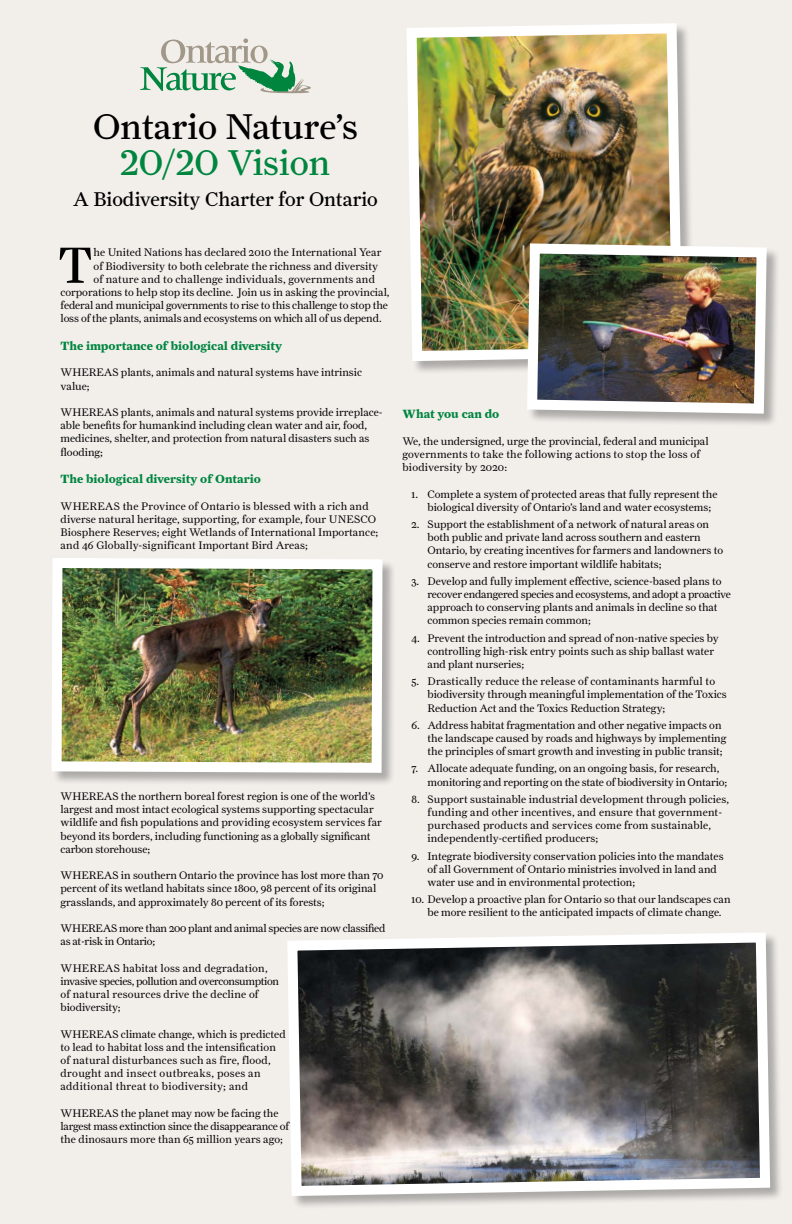
<style>
.page{position:relative;width:792px;height:1224px;background:#f2efeb}
.page>*{position:absolute;margin:0;border:0;box-sizing:border-box;transform-origin:0 0}
.t1{font:51px "Farnham Display TL";color:#000}
.t2{font:36px "Farnham Display TL";color:#000}
.t3{font:36px "Farnham Display TL";color:#00853f}
.t4{font:20px "Farnham Display TL";color:#000}
.t5{font:700 12px "Farnham Text";color:#00853f}
.t6{font:11px/13.2px "Farnham Text TL";color:#000}
.t7{font:11px/13.2px "Farnham Text TL";letter-spacing:-.02em;color:#000}
.t8{font:11px "Farnham Text TL";letter-spacing:.02em;color:#000}
</style>
<div class="page">
<div style="left:406px;top:23px;width:289px;height:351px;background:#000;opacity:.29"></div>
<img style="left:406px;top:23px;width:281px;height:343px">
<svg style="left:140px;top:38px;width:171px;height:55px"></svg>
<div style="left:51px;top:558px;width:345px;height:228px;background:#000;opacity:.29"></div>
<img style="left:51px;top:558px;width:337px;height:220px">
<div style="left:287px;top:932px;width:496px;height:277px;background:#000;opacity:.29"></div>
<svg style="left:287px;top:932px;width:488px;height:269px;background:#82807f"></svg>
<div style="left:527px;top:243px;width:253px;height:184px;background:#000;opacity:.29"></div>
<img style="left:522px;top:238px;width:250px;height:181px">
<h2 class="t2" style="left:93px;top:105px;width:266px">Ontario Nature’s</h2>
<h2 class="t3" style="left:121px;top:141px;width:211px">20/20 Vision</h2>
<h3 class="t4" style="left:73px;top:187px;width:306px">A Biodiversity Charter for Ontario</h3>
<h1 class="t1" style="left:59px;top:235px;width:35px">T</h1>
<p class="t6" style="left:94px;top:246px;width:289px">he United Nations has declared 2010 the International Year</p>
<p class="t6" style="left:94px;top:259px;width:286px">of Biodiversity to both celebrate the richness and diversity</p>
<p class="t8" style="left:94px;top:273px;width:283px">of nature and to challenge individuals, governments and</p>
<p class="t6" style="left:61px;top:285px;width:331px">corporations to help stop its decline. Join us in asking the provincial,</p>
<p class="t6" style="left:61px;top:299px;width:329px">federal and municipal governments to rise to this challenge to stop the</p>
<p class="t6" style="left:61px;top:312px;width:323px">loss of the plants, animals and ecosystems on which all of us depend.</p>
<p class="t5" style="left:61px;top:338px;width:223px">The importance of biological diversity</p>
<p class="t6" style="left:61px;top:366px;width:303px">WHEREAS plants, animals and natural systems have intrinsic value;</p>
<p class="t6" style="left:61px;top:405px;width:324px">WHEREAS plants, animals and natural systems provide irreplace&shy;able benefits for humankind including clean water and air, food, medicines, shelter, and protection from natural disasters such as flooding;</p>
<p class="t5" style="left:61px;top:472px;width:202px">The biological diversity of Ontario</p>
<p class="t6" style="left:61px;top:499px;width:319px">WHEREAS the Province of Ontario is blessed with a rich and diverse natural heritage, supporting, for example, four UNESCO Biosphere Reserves; eight Wetlands of International Importance; and 46 Globally-significant Important Bird Areas;</p>
<p class="t6" style="left:61px;top:789px;width:323px">WHEREAS the northern boreal forest region is one of the world’s largest and most intact ecological systems supporting spectacular wildlife and fish populations and providing ecosystem services far beyond its borders, including functioning as a globally significant carbon storehouse;</p>
<p class="t6" style="left:61px;top:869px;width:324px">WHEREAS in southern Ontario the province has lost more than 70 percent of its wetland habitats since 1800, 98 percent of its original grasslands, and approximately 80 percent of its forests;</p>
<p class="t7" style="left:61px;top:921px;width:327px">WHEREAS more than 200 plant and animal species are now classified as at-risk in Ontario;</p>
<p class="t6" style="left:61px;top:961px;width:220px">WHEREAS habitat loss and degradation, invasive species, pollution and overconsumption of natural resources drive the decline of biodiversity;</p>
<p class="t6" style="left:61px;top:1027px;width:227px">WHEREAS climate change, which is predicted to lead to habitat loss and the intensification of natural disturbances such as fire, flood, drought and insect outbreaks, poses an additional threat to biodiversity; and</p>
<p class="t6" style="left:61px;top:1106px;width:230px">WHEREAS the planet may now be facing the largest mass extinction since the disappearance of the dinosaurs more than 65 million years ago;</p>
<p class="t5" style="left:403px;top:407px;width:98px">What you can do</p>
<p class="t6" style="left:403px;top:434px;width:308px">We, the undersigned, urge the provincial, federal and municipal governments to take the following actions to stop the loss of biodiversity by 2020:</p>
<p class="t6" style="left:428px;top:487px;width:291px;text-indent:-16px">1. Complete a system of protected areas that fully represent the biological diversity of Ontario’s land and water ecosystems;</p>
<p class="t6" style="left:428px;top:518px;width:297px;text-indent:-16px">2. Support the establishment of a network of natural areas on both public and private land across southern and eastern Ontario, by creating incentives for farmers and landowners to conserve and restore important wildlife habitats;</p>
<p class="t6" style="left:428px;top:574px;width:305px;text-indent:-16px">3. Develop and fully implement effective, science-based plans to recover endangered species and ecosystems, and adopt a proactive approach to conserving plants and animals in decline so that common species remain common;</p>
<p class="t6" style="left:428px;top:631px;width:293px;text-indent:-16px">4. Prevent the introduction and spread of non-native species by controlling high-risk entry points such as ship ballast water and plant nurseries;</p>
<p class="t6" style="left:428px;top:675px;width:301px;text-indent:-16px">5. Drastically reduce the release of contaminants harmful to biodiversity through meaningful implementation of the Toxics<br>Reduction Act and the Toxics Reduction Strategy;</p>
<p class="t6" style="left:428px;top:718px;width:301px;text-indent:-16px">6. Address habitat fragmentation and other negative impacts on the landscape caused by roads and highways by implementing the principles of smart growth and investing in public transit;</p>
<p class="t6" style="left:428px;top:762px;width:301px;text-indent:-16px">7. Allocate adequate funding, on an ongoing basis, for research, monitoring and reporting on the state of biodiversity in Ontario;</p>
<p class="t6" style="left:428px;top:792px;width:303px;text-indent:-16px">8. Support sustainable industrial development through policies, funding and other incentives, and ensure that government&shy;purchased products and services come from sustainable, independently-certified producers;</p>
<p class="t6" style="left:428px;top:849px;width:298px;text-indent:-16px">9. Integrate biodiversity conservation policies into the mandates of all Government of Ontario ministries involved in land and water use and in environmental protection;</p>
<p class="t6" style="left:428px;top:893px;width:305px;text-indent:-16px">10. Develop a proactive plan for Ontario so that our landscapes can be more resilient to the anticipated impacts of climate change.</p>
</div>
